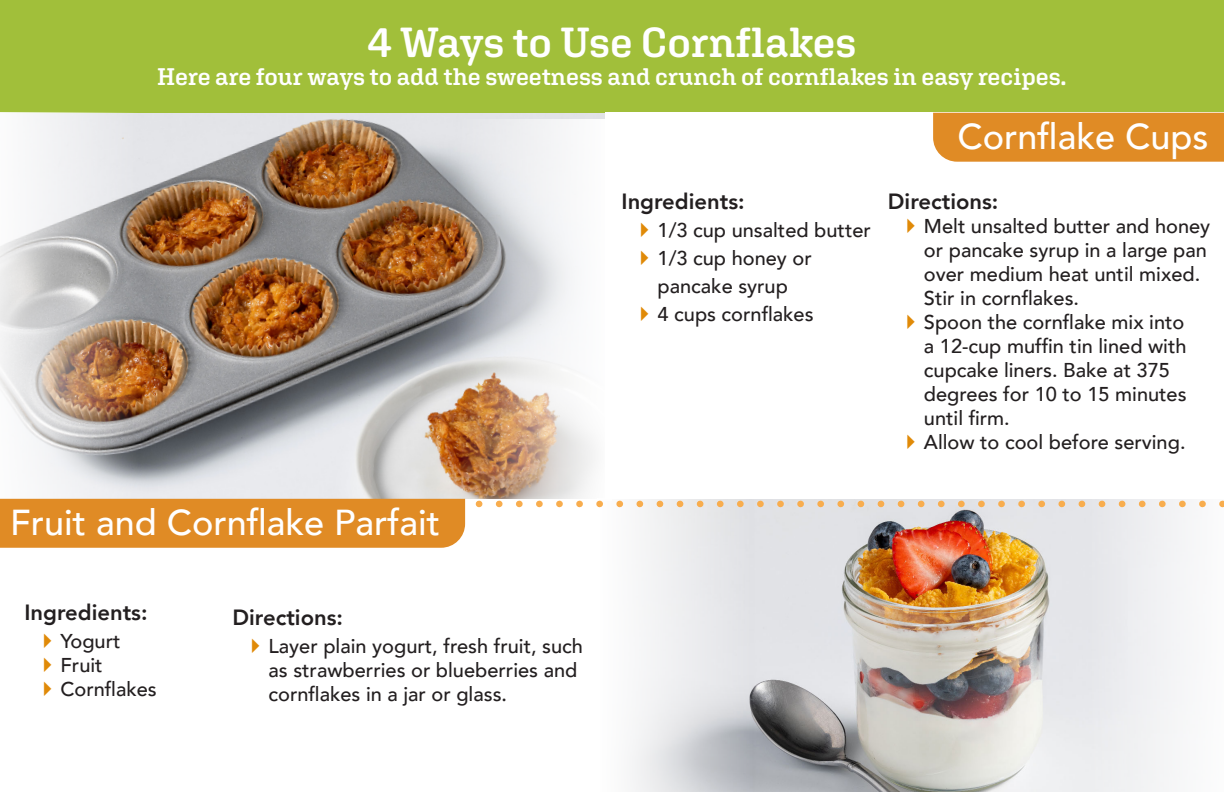
<style>
.page{position:relative;width:1224px;height:792px;background:#fff}
.page>*{position:absolute;margin:0;border:0;box-sizing:border-box;transform-origin:0 0}
.t1{font:600 42px "Aglet Slab";letter-spacing:-.005em;color:#fff}
.t2{font:500 36px "Avenir";color:#fff}
.t3{font:600 24px "Aglet Slab";letter-spacing:-.005em;color:#fff}
.t4{font:800 22px "Avenir";color:#231f20}
.t5{font:500 20px/24px "Avenir";color:#231f20}
.s1{font-family:"Minion Pro";font-weight:400;font-size:24px}
</style>
<div class="page">
<img style="left:138px;top:113px;width:467px;height:386px">
<img style="left:752px;top:548px;width:334px;height:244px">
<svg style="left:631px;top:548px;width:121px;height:244px;fill:#e9eaec"></svg>
<div style="left:0;top:0;width:1224px;height:113px;background:#a1bf3a"></div>
<div style="left:1086px;top:451px;width:138px;height:341px;background:#f1f2f3"></div>
<img style="left:0;top:113px;width:138px;height:386px">
<div style="left:606px;top:113px;width:618px;height:386px;background:#fff"></div>
<img style="left:456px;top:119px;width:149px;height:380px">
<div style="left:933px;top:113px;width:291px;height:49px;background:#e08b25"></div>
<svg style="left:0;top:499px;width:1224px;height:49px"></svg>
<p class="t1" style="left:368px;top:16px;width:490px">4 Ways to Use Cornflakes</p>
<p class="t3" style="left:157px;top:62px;width:911px">Here are four ways to add the sweetness and crunch of cornflakes in easy recipes.</p>
<p class="t2" style="left:10px;top:491px;width:432px">Fruit and Cornflake Parfait</p>
<p class="t4" style="left:24px;top:595px;width:125px">Ingredients:</p>
<p class="t5" style="left:60px;top:628px;width:62px">Yogurt</p>
<p class="t5" style="left:60px;top:652px;width:44px">Fruit</p>
<p class="t5" style="left:60px;top:676px;width:98px">Cornflakes</p>
<p class="t4" style="left:233px;top:601px;width:112px">Directions:</p>
<p class="t5" style="left:269px;top:633px;width:316px">Layer plain yogurt, fresh fruit, such as strawberries or blueberries and cornflakes in a jar or glass<span class="s1">.</span></p>
<p class="t4" style="left:622px;top:184px;width:125px">Ingredients:</p>
<p class="t5" style="left:658px;top:217px;width:215px">1/3 cup unsalted butter</p>
<p class="t5" style="left:658px;top:243px;width:156px;line-height:28px">1/3 cup honey or pancake syrup</p>
<p class="t5" style="left:658px;top:301px;width:158px">4 cups cornflakes</p>
<p class="t2" style="left:958px;top:105px;width:252px">Cornflake Cups</p>
<p class="t4" style="left:888px;top:184px;width:112px">Directions:</p>
<p class="t5" style="left:924px;top:213px;width:288px">Melt unsalted butter and honey or pancake syrup in a large pan over medium heat until mixed.<br>Stir in cornflakes.</p>
<p class="t5" style="left:924px;top:309px;width:264px">Spoon the cornflake mix into a 12-cup muffin tin lined with cupcake liners. Bake at 375 degrees for 10 to 15 minutes until firm.</p>
<p class="t5" style="left:924px;top:429px;width:263px">Allow to cool before serving.</p>
</div>
